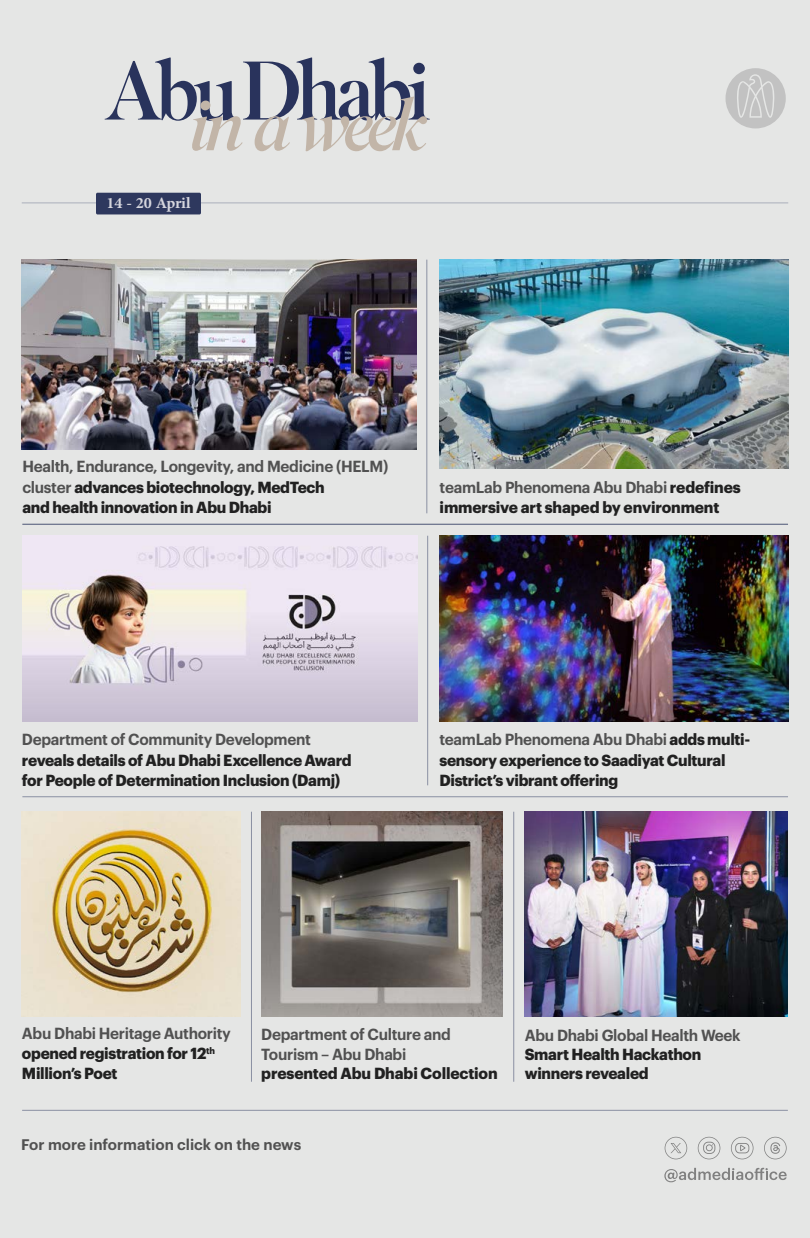
<style>
.page{position:relative;width:810px;height:1238px;background:#e5e6e5}
.page>*{position:absolute;margin:0;border:0;box-sizing:border-box;transform-origin:0 0}
.t1{font:700 22.2px "Adobe Arabic";letter-spacing:-.01em;color:#d6d6de}
.t2{font:700 15.75px/20.2px "Graphik";letter-spacing:-.02em;color:#212121}
.t3{font:600 15.75px/20.2px "Graphik";letter-spacing:-.02em;color:#515151}
.t4{font:600 15px "Graphik";color:#515151}
.t5{font:700 9.15px "Graphik";color:#212121}
.s1{font-weight:600;color:#515151}
.s2{font-weight:700;color:#212121}
</style>
<div class="page">
<hr style="left:22px;top:202px;width:111px;height:2px;background:#969cad">
<hr style="left:180px;top:202px;width:608px;height:2px;background:#969cad">
<svg style="left:726px;top:68px;width:60px;height:60px"></svg>
<svg style="left:731px;top:1136px;width:23px;height:23px"></svg>
<svg style="left:664px;top:1167px;width:123px;height:15px"></svg>
<svg style="left:764px;top:1136px;width:23px;height:23px"></svg>
<svg style="left:665px;top:1136px;width:22px;height:23px"></svg>
<svg style="left:698px;top:1136px;width:22px;height:23px"></svg>
<svg style="left:105px;top:57px;width:325px;height:94px"></svg>
<hr style="left:22px;top:1109px;width:766px;height:1px;background:#2e385f">
<div style="left:96px;top:193px;width:105px;height:21px;background:#2e385e;border-radius:2px"></div>
<hr style="left:22px;top:524px;width:766px;height:1px;background:#2e385f">
<hr style="left:22px;top:796px;width:766px;height:1px;background:#2e385f">
<img style="left:22px;top:260px;width:395px;height:189px">
<img style="left:439px;top:260px;width:349px;height:209px">
<img style="left:440px;top:536px;width:348px;height:186px">
<img style="left:22px;top:536px;width:395px;height:186px">
<hr style="left:427px;top:536px;width:1px;height:249px;background:#2e385f">
<hr style="left:426px;top:260px;width:1px;height:253px;background:#2e385f">
<hr style="left:513px;top:811px;width:1px;height:270px;background:#2e385f">
<hr style="left:251px;top:811px;width:1px;height:270px;background:#2e385f">
<img style="left:261px;top:811px;width:241px;height:205px">
<img style="left:22px;top:811px;width:218px;height:205px">
<img style="left:525px;top:811px;width:263px;height:205px">
<h1 class="t1" style="left:106px;top:187px;width:86px">14 20- April</h1>
<p class="t2" style="left:22px;top:455px;width:367px"><span class="s1">Health, Endurance, Longevity, and Medicine (HELM( cluster</span> advances biotechnology, MedTech<br>and health innovation in Abu Dhabi</p>
<p class="t2" style="left:440px;top:475px;width:303px"><span class="s1">teamLab Phenomena Abu Dhabi</span> redefines immersive art shaped by environment</p>
<p class="t3" style="left:22px;top:728px;width:291px">Department of Community Development</p>
<p class="t2" style="left:22px;top:748px;width:331px">reveals details of Abu Dhabi Excellence Award for People of Determination Inclusion (Damj(</p>
<p class="t2" style="left:439px;top:748px;width:288px">sensory experience to Saadiyat Cultural</p>
<p class="t3" style="left:439px;top:728px;width:312px">teamLab Phenomena Abu Dhabi <span class="s2">adds multi-</span></p>
<p class="t2" style="left:439px;top:768px;width:180px">District s’ vibrant offering</p>
<p class="t3" style="left:22px;top:1021px;width:211px">Abu Dhabi Heritage Authority</p>
<p class="t5" style="left:206px;top:1043px;width:10px">th</p>
<p class="t2" style="left:22px;top:1041px;width:186px">opened registration for 12<br>Million s’ Poet</p>
<p class="t3" style="left:261px;top:1022px;width:191px">Department of Culture and<br>Tourism – Abu Dhabi</p>
<p class="t2" style="left:261px;top:1061px;width:238px">presented Abu Dhabi Collection</p>
<p class="t4" style="left:21px;top:1133px;width:282px">For more information click on the news</p>
<p class="t3" style="left:525px;top:1024px;width:218px">Abu Dhabi Global Health Week</p>
<p class="t2" style="left:525px;top:1043px;width:178px;line-height:18.9px">Smart Health Hackathon winners revealed</p>
</div>
